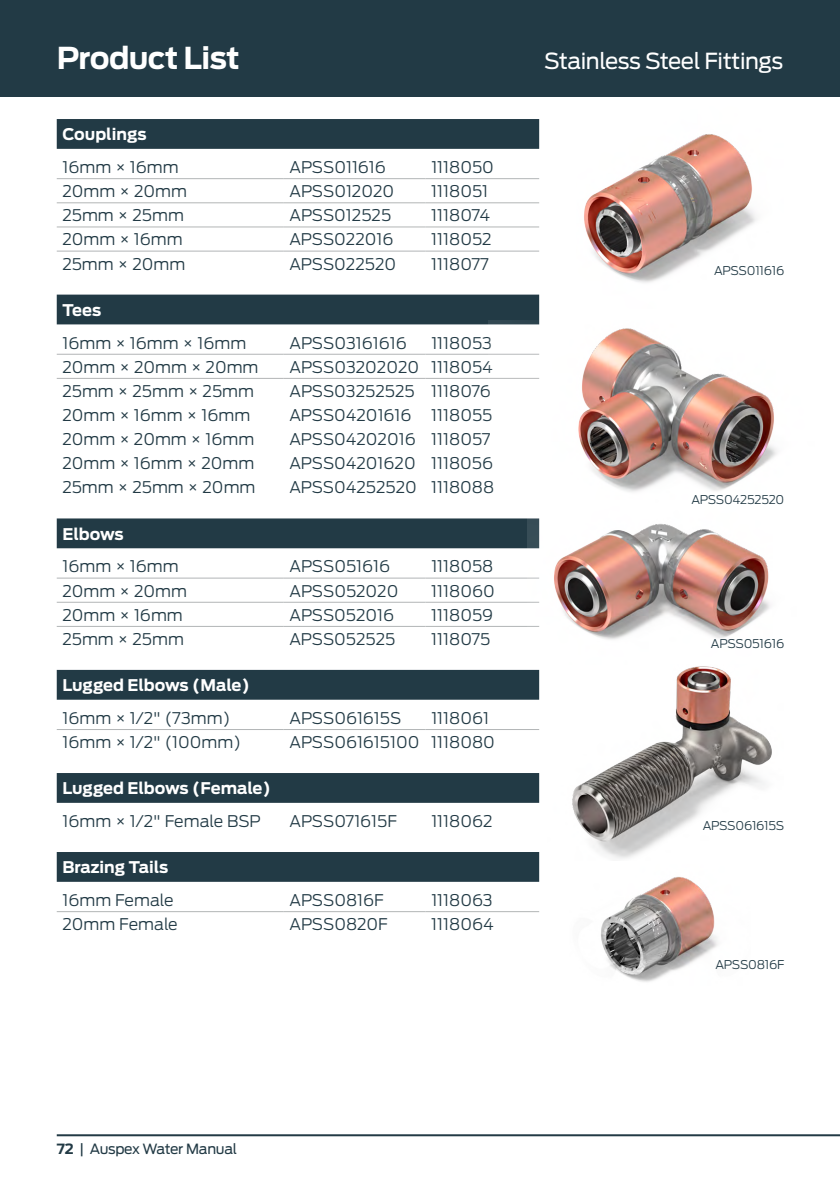
<style>
.page{position:relative;width:840px;height:1191px;background:#fff}
.page>*{position:absolute;margin:0;border:0;box-sizing:border-box;transform-origin:0 0}
.t1{font:700 30px "Antenna";letter-spacing:-.02em;color:#fff}
.t2{font:22px "Antenna";letter-spacing:-.02em;color:#fff}
.t3{font:300 16px "Antenna";color:#223a45}
.t4{font:700 16px "Antenna";color:#fff}
.t5{font:14px "Antenna";letter-spacing:-.02em;color:#223a45}
.t6{font:300 12px "Antenna";letter-spacing:-.02em;color:#223a45}
.s1{font-weight:700}
</style>
<div class="page">
<hr style="left:57px;top:1134px;width:782px;height:2px;background:#223a45">
<div style="left:0;top:0;width:839px;height:96px;background:#223a45"></div>
<div style="left:57px;top:119px;width:482px;height:30px;background:#223a45"></div>
<hr style="left:57px;top:178px;width:226px;height:1px;background:#b2b5b6">
<hr style="left:283px;top:178px;width:142px;height:1px;background:#b2b5b6">
<hr style="left:425px;top:178px;width:114px;height:1px;background:#b2b5b6">
<hr style="left:57px;top:202px;width:226px;height:1px;background:#b2b5b6">
<hr style="left:283px;top:202px;width:142px;height:1px;background:#b2b5b6">
<hr style="left:425px;top:202px;width:114px;height:1px;background:#b2b5b6">
<hr style="left:57px;top:227px;width:226px;height:1px;background:#b2b5b6">
<hr style="left:283px;top:227px;width:142px;height:1px;background:#b2b5b6">
<hr style="left:425px;top:227px;width:114px;height:1px;background:#b2b5b6">
<hr style="left:57px;top:251px;width:226px;height:1px;background:#b2b5b6">
<hr style="left:283px;top:251px;width:142px;height:1px;background:#b2b5b6">
<hr style="left:425px;top:251px;width:114px;height:1px;background:#b2b5b6">
<div style="left:57px;top:294px;width:482px;height:30px;background:#223a45"></div>
<hr style="left:57px;top:354px;width:226px;height:1px;background:#b2b5b6">
<hr style="left:283px;top:354px;width:142px;height:1px;background:#b2b5b6">
<hr style="left:425px;top:354px;width:114px;height:1px;background:#b2b5b6">
<hr style="left:57px;top:378px;width:226px;height:1px;background:#b2b5b6">
<hr style="left:283px;top:378px;width:142px;height:1px;background:#b2b5b6">
<hr style="left:425px;top:378px;width:114px;height:1px;background:#b2b5b6">
<div style="left:57px;top:518px;width:470px;height:30px;background:#223a45"></div>
<hr style="left:57px;top:578px;width:226px;height:1px;background:#b2b5b6">
<hr style="left:283px;top:578px;width:142px;height:1px;background:#b2b5b6">
<hr style="left:425px;top:578px;width:114px;height:1px;background:#b2b5b6">
<hr style="left:57px;top:602px;width:226px;height:1px;background:#b2b5b6">
<hr style="left:283px;top:602px;width:142px;height:1px;background:#b2b5b6">
<hr style="left:425px;top:602px;width:114px;height:1px;background:#b2b5b6">
<hr style="left:57px;top:626px;width:226px;height:1px;background:#b2b5b6">
<hr style="left:283px;top:626px;width:142px;height:1px;background:#b2b5b6">
<hr style="left:425px;top:626px;width:114px;height:1px;background:#b2b5b6">
<div style="left:57px;top:670px;width:482px;height:29px;background:#223a45"></div>
<hr style="left:57px;top:729px;width:226px;height:1px;background:#b2b5b6">
<hr style="left:283px;top:729px;width:142px;height:1px;background:#b2b5b6">
<hr style="left:425px;top:729px;width:114px;height:1px;background:#b2b5b6">
<div style="left:57px;top:773px;width:482px;height:30px;background:#223a45"></div>
<div style="left:57px;top:852px;width:482px;height:30px;background:#223a45"></div>
<hr style="left:57px;top:911px;width:226px;height:1px;background:#b2b5b6">
<hr style="left:283px;top:911px;width:142px;height:1px;background:#b2b5b6">
<hr style="left:425px;top:911px;width:114px;height:1px;background:#b2b5b6">
<img style="left:572px;top:666px;width:200px;height:193px">
<img style="left:488px;top:321px;width:289px;height:171px">
<img style="left:527px;top:518px;width:244px;height:122px">
<img style="left:584px;top:134px;width:173px;height:149px">
<img style="left:601px;top:877px;width:117px;height:105px">
<h1 class="t1" style="left:57px;top:40px;width:184px">Product List</h1>
<p class="t4" style="left:62px;top:125px;width:85px">Couplings</p>
<p class="t3" style="left:62px;top:158px;width:118px">16mm × 16mm</p>
<p class="t3" style="left:289px;top:158px;width:98px">APSS011616</p>
<p class="t3" style="left:431px;top:158px;width:64px">1118050</p>
<p class="t3" style="left:62px;top:182px;width:126px">20mm × 20mm</p>
<p class="t3" style="left:289px;top:182px;width:106px">APSS012020</p>
<p class="t3" style="left:431px;top:182px;width:58px">1118051</p>
<p class="t3" style="left:62px;top:206px;width:123px">25mm × 25mm</p>
<p class="t3" style="left:289px;top:206px;width:103px">APSS012525</p>
<p class="t3" style="left:431px;top:206px;width:60px">1118074</p>
<p class="t3" style="left:62px;top:230px;width:122px">20mm × 16mm</p>
<p class="t3" style="left:289px;top:230px;width:106px">APSS022016</p>
<p class="t3" style="left:431px;top:230px;width:62px">1118052</p>
<p class="t3" style="left:62px;top:254px;width:124px">25mm × 20mm</p>
<p class="t3" style="left:289px;top:254px;width:108px">APSS022520</p>
<p class="t3" style="left:431px;top:254px;width:59px">1118077</p>
<p class="t4" style="left:62px;top:300px;width:40px">Tees</p>
<p class="t3" style="left:62px;top:333px;width:185px">16mm × 16mm × 16mm</p>
<p class="t3" style="left:289px;top:333px;width:119px">APSS03161616</p>
<p class="t3" style="left:431px;top:333px;width:62px">1118053</p>
<p class="t3" style="left:62px;top:357px;width:197px">20mm × 20mm × 20mm</p>
<p class="t3" style="left:289px;top:357px;width:205px">APSS03202020 1118054</p>
<p class="t3" style="left:62px;top:381px;width:193px">25mm × 25mm × 25mm</p>
<p class="t3" style="left:289px;top:381px;width:203px">APSS03252525 1118076</p>
<p class="t3" style="left:62px;top:406px;width:189px">20mm × 16mm × 16mm</p>
<p class="t3" style="left:289px;top:406px;width:204px">APSS04201616 1118055</p>
<p class="t3" style="left:62px;top:430px;width:193px">20mm × 20mm × 16mm</p>
<p class="t3" style="left:289px;top:430px;width:202px">APSS04202016 1118057</p>
<p class="t3" style="left:62px;top:454px;width:193px">20mm × 16mm × 20mm</p>
<p class="t3" style="left:289px;top:454px;width:205px">APSS04201620 1118056</p>
<p class="t3" style="left:62px;top:478px;width:194px">25mm × 25mm × 20mm</p>
<p class="t3" style="left:289px;top:478px;width:206px">APSS04252520 1118088</p>
<p class="t4" style="left:62px;top:524px;width:63px">Elbows</p>
<p class="t3" style="left:62px;top:557px;width:118px">16mm × 16mm</p>
<p class="t3" style="left:289px;top:557px;width:102px">APSS051616</p>
<p class="t3" style="left:431px;top:557px;width:63px">1118058</p>
<p class="t3" style="left:62px;top:581px;width:126px">20mm × 20mm</p>
<p class="t3" style="left:289px;top:581px;width:110px">APSS052020</p>
<p class="t3" style="left:431px;top:581px;width:65px">1118060</p>
<p class="t3" style="left:62px;top:605px;width:122px">20mm × 16mm</p>
<p class="t3" style="left:289px;top:605px;width:106px">APSS052016</p>
<p class="t3" style="left:431px;top:605px;width:63px">1118059</p>
<p class="t3" style="left:62px;top:629px;width:123px">25mm × 25mm</p>
<p class="t3" style="left:289px;top:629px;width:107px">APSS052525</p>
<p class="t3" style="left:431px;top:629px;width:60px">1118075</p>
<p class="t4" style="left:62px;top:676px;width:189px">Lugged Elbows (Male)</p>
<p class="t3" style="left:62px;top:708px;width:169px">16mm × 1/2" (73mm)</p>
<p class="t3" style="left:289px;top:708px;width:113px">APSS061615S</p>
<p class="t3" style="left:431px;top:708px;width:59px">1118061</p>
<p class="t3" style="left:62px;top:732px;width:180px">16mm × 1/2" (100mm)</p>
<p class="t3" style="left:289px;top:732px;width:207px">APSS061615100 1118080</p>
<p class="t4" style="left:62px;top:779px;width:210px">Lugged Elbows (Female)</p>
<p class="t3" style="left:62px;top:811px;width:200px">16mm × 1/2" Female BSP</p>
<p class="t3" style="left:289px;top:811px;width:109px">APSS071615F</p>
<p class="t3" style="left:431px;top:811px;width:63px">1118062</p>
<p class="t4" style="left:62px;top:858px;width:107px">Brazing Tails</p>
<p class="t3" style="left:62px;top:890px;width:113px">16mm Female</p>
<p class="t3" style="left:289px;top:890px;width:96px">APSS0816F</p>
<p class="t3" style="left:431px;top:890px;width:63px">1118063</p>
<p class="t3" style="left:62px;top:914px;width:117px">20mm Female</p>
<p class="t3" style="left:289px;top:914px;width:100px">APSS0820F</p>
<p class="t3" style="left:431px;top:914px;width:64px">1118064</p>
<h2 class="t2" style="left:543px;top:48px;width:240px">Stainless Steel Fittings</h2>
<p class="t6" style="left:713px;top:263px;width:72px">APSS011616</p>
<p class="t6" style="left:691px;top:493px;width:94px">APSS04252520</p>
<p class="t6" style="left:710px;top:636px;width:75px">APSS051616</p>
<p class="t6" style="left:702px;top:818px;width:83px">APSS061615S</p>
<p class="t6" style="left:715px;top:957px;width:70px">APSS0816F</p>
<p class="t5" style="left:57px;top:1141px;width:182px"><span class="s1">72</span> | Auspex Water Manual</p>
</div>
